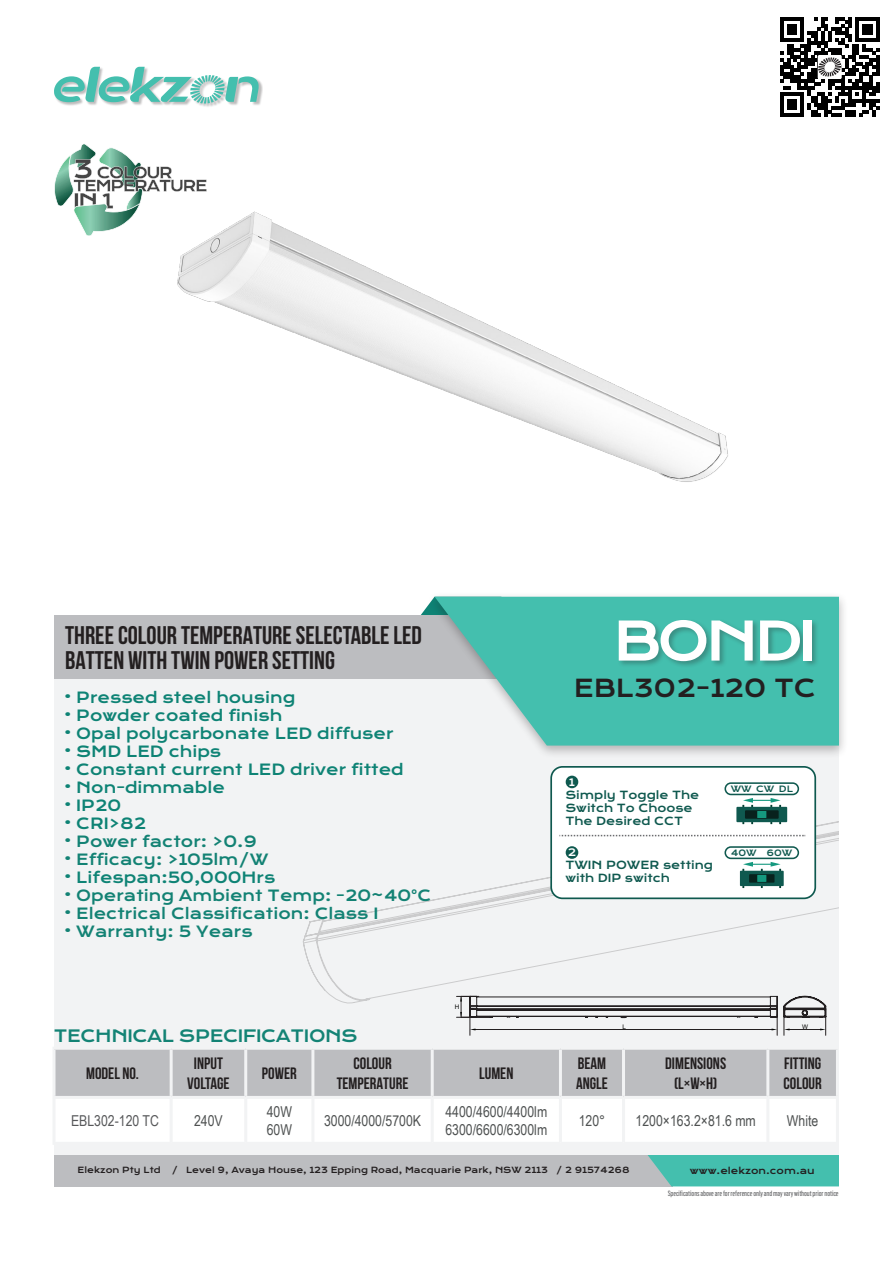
<style>
.page{position:relative;width:893px;height:1263px;background:#fff}
.page>*{position:absolute;margin:0;border:0;box-sizing:border-box;transform-origin:0 0}
.t1{font:52.5px "Krona One";letter-spacing:-.075em;color:#fff}
.t2{font:700 25.5px/25.5px "Bebas Neue";color:#231f20}
.t3{font:24px "Krona One";color:#231f20}
.t4{font:700 16.5px "Bebas Neue";color:#231f20}
.t5{font:16.5px "Krona One";letter-spacing:-.025em;color:#138375}
.t6{font:15px "Krona One";color:#0e8375}
.t7{font:15px "Krona One";color:#138274}
.t8{font:15px "Arial Narrow";color:#4f5252}
.t9{font:15px "Arial Narrow";color:#57585a}
.t10{font:10.8px/13px "Krona One";color:#0f594f}
.t11{font:10.05px "Krona One";color:#fff}
.t12{font:9px "Krona One";color:#231f20}
.t13{font:8.4px "Krona One";color:#0f594f}
.t14{font:8.25px "Krona One";color:#231f20}
.t15{font:7.5px "Flama Condensed Basic";letter-spacing:-.01em;color:#57585a}
.t16{font:6.3px "Arial";color:#040503}
</style>
<div class="page">
<svg style="left:780px;top:17px;width:99px;height:100px"></svg>
<div style="left:54px;top:1154px;width:619px;height:32px;background:#bcbdc0"></div>
<svg style="left:647px;top:1154px;width:192px;height:32px;background:#50c0b1"></svg>
<div style="left:54px;top:67px;width:209px;height:41px;background:#231f20;opacity:.3"></div>
<svg style="left:54px;top:67px;width:205px;height:37px"></svg>
<div style="left:54px;top:679px;width:785px;height:475px;background:#f2f3f4"></div>
<svg style="left:421px;top:607px;width:6px;height:8px"></svg>
<div style="left:54px;top:615px;width:451px;height:64px;background:#bcbdc0"></div>
<div style="left:427px;top:592px;width:421px;height:167px;background:#231f20;opacity:.3"></div>
<svg style="left:435px;top:597px;width:404px;height:148px;background:#5cc4b6"></svg>
<div style="left:617px;top:619px;width:202px;height:49px;background:#231f20;opacity:.3"></div>
<img style="left:177px;top:211px;width:551px;height:271px">
<svg style="left:56px;top:1050px;width:780px;height:91px"></svg>
<hr style="left:53px;top:1047px;width:118px;height:3px;background:#f2f3f4">
<hr style="left:53px;top:1050px;width:3px;height:46px;background:#f2f3f4">
<hr style="left:170px;top:1050px;width:3px;height:46px;background:#f2f3f4">
<hr style="left:244px;top:1050px;width:3px;height:46px;background:#f2f3f4">
<hr style="left:311px;top:1050px;width:3px;height:46px;background:#f2f3f4">
<hr style="left:431px;top:1050px;width:3px;height:46px;background:#f2f3f4">
<hr style="left:559px;top:1050px;width:3px;height:46px;background:#f2f3f4">
<hr style="left:622px;top:1050px;width:3px;height:46px;background:#f2f3f4">
<hr style="left:766px;top:1050px;width:3px;height:46px;background:#f2f3f4">
<hr style="left:53px;top:1096px;width:118px;height:3px;background:#f2f3f4">
<hr style="left:53px;top:1099px;width:3px;height:43px;background:#f2f3f4">
<hr style="left:171px;top:1096px;width:75px;height:3px;background:#f2f3f4">
<hr style="left:170px;top:1099px;width:3px;height:43px;background:#f2f3f4">
<hr style="left:246px;top:1096px;width:67px;height:3px;background:#f2f3f4">
<hr style="left:244px;top:1099px;width:3px;height:43px;background:#f2f3f4">
<hr style="left:313px;top:1096px;width:119px;height:3px;background:#f2f3f4">
<hr style="left:311px;top:1099px;width:3px;height:43px;background:#f2f3f4">
<hr style="left:432px;top:1096px;width:128px;height:3px;background:#f2f3f4">
<hr style="left:431px;top:1099px;width:3px;height:43px;background:#f2f3f4">
<hr style="left:560px;top:1096px;width:63px;height:3px;background:#f2f3f4">
<hr style="left:559px;top:1099px;width:3px;height:43px;background:#f2f3f4">
<hr style="left:623px;top:1096px;width:145px;height:3px;background:#f2f3f4">
<hr style="left:622px;top:1099px;width:3px;height:43px;background:#f2f3f4">
<hr style="left:768px;top:1096px;width:71px;height:3px;background:#f2f3f4">
<hr style="left:766px;top:1099px;width:3px;height:43px;background:#f2f3f4">
<hr style="left:53px;top:1142px;width:118px;height:3px;background:#f2f3f4">
<svg style="left:303px;top:808px;width:536px;height:195px"></svg>
<svg style="left:456px;top:996px;width:370px;height:39px"></svg>
<svg style="left:54px;top:144px;width:153px;height:93px"></svg>
<div style="left:551px;top:767px;width:264px;height:131px;background:#fff;border-radius:11px"></div>
<div style="left:550px;top:766px;width:266px;height:133px;border:2px solid #0f594f;border-radius:11px"></div>
<div style="left:724px;top:782px;width:75px;height:13px;border:2px solid #0f594f;border-radius:6px"></div>
<div style="left:736px;top:807px;width:51px;height:15px;background:#0f594f"></div>
<svg style="left:742px;top:798px;width:39px;height:26px"></svg>
<div style="left:724px;top:846px;width:75px;height:13px;border:2px solid #0f594f;border-radius:6px"></div>
<div style="left:740px;top:871px;width:44px;height:15px;background:#0f594f"></div>
<svg style="left:742px;top:862px;width:39px;height:26px"></svg>
<div style="left:566px;top:776px;width:12px;height:12px;background:#0f594f;border-radius:50%"></div>
<div style="left:566px;top:846px;width:12px;height:13px;background:#0f594f;border-radius:50%"></div>
<svg style="left:559px;top:835px;width:246px;height:1px"></svg>
<p class="t2" style="left:65px;top:622px;width:358px">THREE COLOUR TEMPERATURE SELECTABLE LED<br>BATTEN WITH TWIN POWER SETTING</p>
<p class="t6" style="left:64px;top:688px;width:233px">• Pressed steel housing</p>
<p class="t6" style="left:64px;top:706px;width:220px">• Powder coated finish</p>
<p class="t6" style="left:64px;top:724px;width:332px">• Opal polycarbonate LED diffuser</p>
<p class="t6" style="left:64px;top:742px;width:159px">• SMD LED chips</p>
<p class="t6" style="left:64px;top:760px;width:342px">• Constant current LED driver fitted</p>
<p class="t6" style="left:64px;top:778px;width:163px">• Non-dimmable</p>
<p class="t6" style="left:64px;top:796px;width:59px">• IP20</p>
<p class="t6" style="left:64px;top:814px;width:84px">• CRI&gt;82</p>
<p class="t7" style="left:64px;top:832px;width:195px">• Power factor: &gt;0.9</p>
<p class="t7" style="left:64px;top:850px;width:206px">• Efficacy: &gt;105lm/W</p>
<p class="t6" style="left:64px;top:868px;width:213px">• Lifespan:50,000Hrs</p>
<p class="t7" style="left:64px;top:886px;width:369px">• Operating Ambient Temp: -20~40°C</p>
<p class="t7" style="left:64px;top:904px;width:316px">• Electrical Classification: Class I</p>
<p class="t7" style="left:64px;top:922px;width:191px">• Warranty: 5 Years</p>
<p class="t1" style="left:613px;top:608px;width:204px">BONDI</p>
<p class="t3" style="left:574px;top:673px;width:243px">EBL302-120 TC</p>
<p class="t11" style="left:569px;top:776px;width:7px">1</p>
<p class="t10" style="left:565px;top:788px;width:135px">Simply Toggle The</p>
<p class="t10" style="left:565px;top:801px;width:129px">Switch To Choose<br>The Desired CCT</p>
<p class="t11" style="left:568px;top:846px;width:10px">2</p>
<p class="t10" style="left:565px;top:858px;width:149px">TWIN POWER setting with DIP switch</p>
<p class="t13" style="left:731px;top:784px;width:64px">WW CW DL</p>
<p class="t13" style="left:731px;top:848px;width:27px">40W</p>
<p class="t13" style="left:766px;top:848px;width:27px">60W</p>
<p class="t16" style="left:455px;top:1002px;width:6px">H</p>
<p class="t5" style="left:54px;top:1026px;width:305px">TECHNICAL SPECIFICATIONS</p>
<p class="t4" style="left:86px;top:1064px;width:54px">MODEL NO.</p>
<p class="t4" style="left:353px;top:1054px;width:40px">COLOUR</p>
<p class="t4" style="left:337px;top:1074px;width:73px">TEMPERATURE</p>
<p class="t4" style="left:194px;top:1054px;width:30px">INPUT</p>
<p class="t4" style="left:187px;top:1074px;width:44px">VOLTAGE</p>
<p class="t4" style="left:262px;top:1064px;width:36px">POWER</p>
<p class="t4" style="left:479px;top:1064px;width:36px">LUMEN</p>
<p class="t4" style="left:578px;top:1054px;width:30px">BEAM</p>
<p class="t4" style="left:576px;top:1074px;width:33px">ANGLE</p>
<p class="t16" style="left:623px;top:1022px;width:5px">L</p>
<p class="t4" style="left:665px;top:1054px;width:62px">DIMENSIONS</p>
<p class="t4" style="left:674px;top:1074px;width:45px">(L×W×H)</p>
<p class="t16" style="left:802px;top:1022px;width:7px">W</p>
<p class="t4" style="left:784px;top:1054px;width:39px">FITTING</p>
<p class="t4" style="left:783px;top:1074px;width:40px">COLOUR</p>
<p class="t9" style="left:71px;top:1109px;width:89px">EBL302-120 TC</p>
<p class="t8" style="left:194px;top:1109px;width:30px">240V</p>
<p class="t8" style="left:267px;top:1100px;width:27px">40W</p>
<p class="t8" style="left:267px;top:1118px;width:27px">60W</p>
<p class="t8" style="left:324px;top:1109px;width:99px">3000/4000/5700K</p>
<p class="t8" style="left:445px;top:1100px;width:103px">4400/4600/4400lm</p>
<p class="t8" style="left:445px;top:1118px;width:103px">6300/6600/6300lm</p>
<p class="t8" style="left:579px;top:1109px;width:28px">120°</p>
<p class="t8" style="left:635px;top:1109px;width:122px">1200×163.2×81.6 mm</p>
<p class="t8" style="left:787px;top:1109px;width:33px">White</p>
<p class="t14" style="left:78px;top:1165px;width:85px">Elekzon Pty Ltd</p>
<p class="t14" style="left:172px;top:1165px;width:459px">/ Level 9, Avaya House, 123 Epping Road, Macquarie Park, NSW 2113 / 2 91574268</p>
<p class="t12" style="left:690px;top:1165px;width:126px">www.elekzon.com.au</p>
<p class="t15" style="left:668px;top:1188px;width:172px">Specifications above are for reference only and may vary without prior notice</p>
</div>
